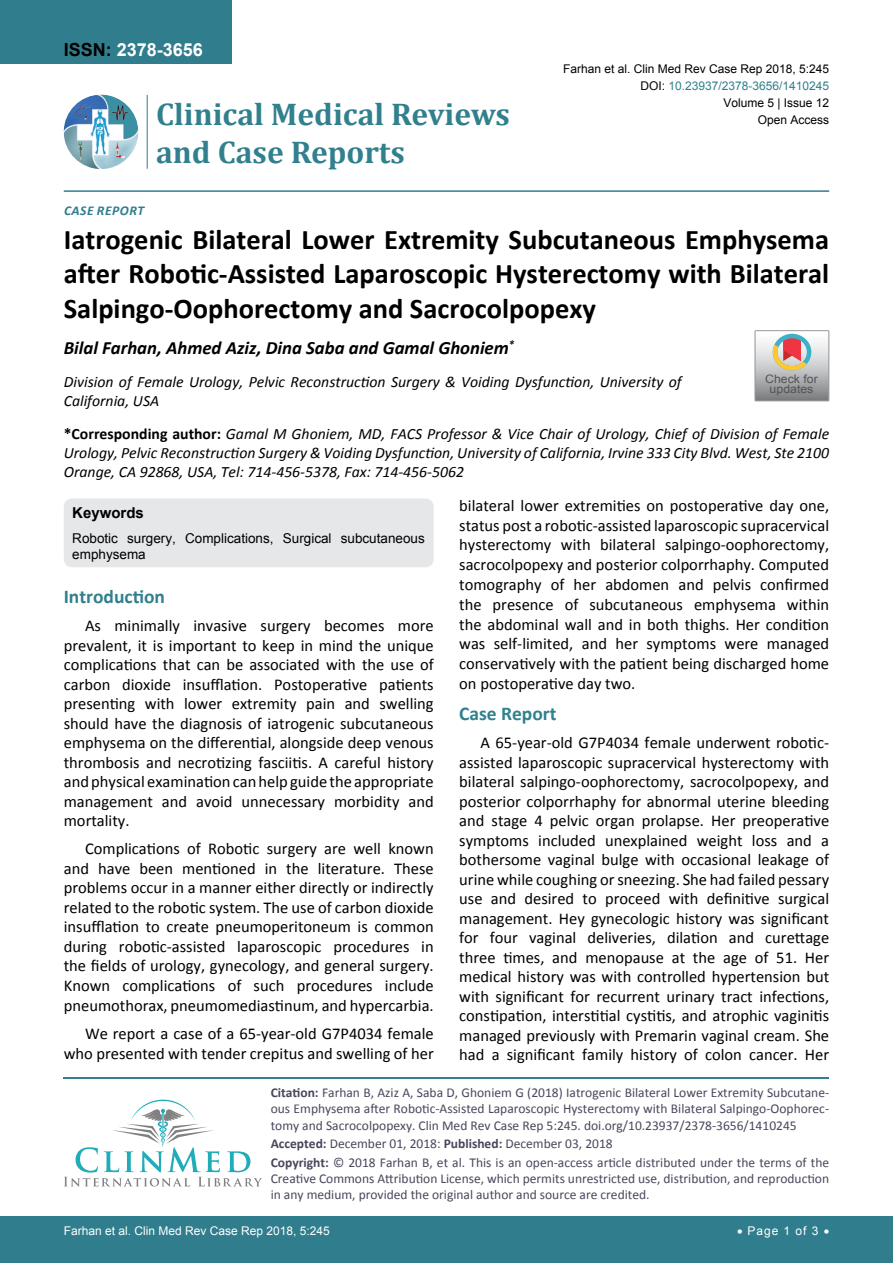
<style>
.page{position:relative;width:893px;height:1263px;background:#fff}
.page>*{position:absolute;margin:0;border:0;box-sizing:border-box;transform-origin:0 0}
.t1{font:700 31.5px "Cambria";color:#30808d}
.t2{font:700 28.5px/34.5px "Calibri";color:#000;text-align:justify}
.t3{font:700 19.5px "Calibri";color:#30808d}
.t4{font:italic 700 18.75px "Calibri";color:#000}
.t5{font:700 18px "Arial";color:#fff}
.t6{font:16.5px/19.5px "Calibri";color:#000;text-align:justify}
.t7{font:italic 15.75px/18.9px "Calibri";color:#000}
.t8{font:700 15px "Arial";color:#000}
.t9{font:13.5px/16.2px "Calibri";color:#47475c}
.t10{font:13.5px/16.2px "Arial";color:#000}
.t11{font:italic 700 13.5px "Calibri";letter-spacing:.04em;color:#307d8d}
.t12{font:12px "Arial";color:#000}
.t13{font:12px "Arial";color:#fff}
.t14{font:12px "Arial";color:#30808d}
.t15{font:11.7px/10.1px "Arial";color:#535353;text-align:center;scale:1.06 1}
.s1{color:#000}
.s2{font-weight:700;font-style:normal}
.s3{font-weight:700}
</style>
<div class="page">
<hr style="left:64px;top:1077px;width:765px;height:1px;background:#30808d">
<svg style="left:64px;top:1100px;width:198px;height:86px"></svg>
<div style="left:0;top:0;width:231px;height:64px;background:#307d8d"></div>
<hr style="left:64px;top:190px;width:765px;height:2px;background:#307d8d">
<div style="left:0;top:1217px;width:893px;height:46px;background:#307d8d"></div>
<img style="left:64px;top:95px;width:74px;height:74px;border-radius:37px">
<hr style="left:147px;top:95px;width:1px;height:74px;background:#307d8d">
<div style="left:64px;top:498px;width:370px;height:69px;background:#e6e7e8;border-radius:9px"></div>
<svg style="left:755px;top:331px;width:74px;height:70px;background:#bdb6b3"></svg>
<p class="t5" style="left:64px;top:38px;width:141px"><span class="s1">ISSN:</span> 2378-3656</p>
<h1 class="t1" style="left:156px;top:92px;width:355px">Clinical Medical Reviews</h1>
<h1 class="t1" style="left:156px;top:130px;width:250px">and Case Reports</h1>
<p class="t11" style="left:64px;top:202px;width:82px">Case Repor t</p>
<p class="t12" style="left:563px;top:60px;width:268px">Farhan et al. Clin Med Rev Case Rep 2018, 5:245</p>
<p class="t12" style="left:723px;top:95px;width:107px">Volume 5 | Issue 12</p>
<p class="t14" style="left:640px;top:78px;width:190px"><span class="s1">DOI:</span> 10.23937/2378-3656/1410245</p>
<p class="t12" style="left:758px;top:112px;width:73px">Open Access</p>
<h2 class="t2" style="left:64px;top:222px;width:767px">Iatrogenic Bilateral Lower Extremity Subcutaneous Emphysema after Robotic-Assisted Laparoscopic Hysterectomy with Bilateral Salpingo-Oophorectomy and Sacrocolpopexy</h2>
<p class="t4" style="left:64px;top:336px;width:452px">Bilal Farhan, Ahmed Aziz, Dina Saba and Gamal Ghoniem<sup>*</sup></p>
<p class="t7" style="left:64px;top:372px;width:619px">Division of Female Urology, Pelvic Reconstruction Surgery &amp; Voiding Dysfunction, University of<br>California, USA</p>
<p class="t15" style="left:765px;top:374px;width:51px">Check for updates</p>
<p class="t7" style="left:64px;top:424px;width:767px;text-align:justify"><span class="s2">*Corresponding author:</span> Gamal M Ghoniem, MD, FACS Professor &amp; Vice Chair of Urology, Chief of Division of Female Urology, Pelvic Reconstruction Surgery &amp; Voiding Dysfunction, University of California, Irvine 333 City Blvd. West, Ste 2100<br>Orange, CA 92868, USA, Tel: 714-456-5378, Fax: 714-456-5062</p>
<p class="t8" style="left:72px;top:503px;width:73px">Keywords</p>
<p class="t10" style="left:72px;top:530px;width:354px">Robotic surgery, Complications, Surgical subcutaneous emphysema</p>
<p class="t3" style="left:64px;top:584px;width:103px">Introduction</p>
<p class="t6" style="left:64px;top:616px;width:371px;text-indent:21px">As minimally invasive surgery becomes more prevalent, it is important to keep in mind the unique complications that can be associated with the use of carbon dioxide insufflation. Postoperative patients presenting with lower extremity pain and swelling should have the diagnosis of iatrogenic subcutaneous emphysema on the differential, alongside deep venous thrombosis and necrotizing fasciitis. A careful history and physical examination can help guide the appropriate management and avoid unnecessary morbidity and mortality.</p>
<p class="t6" style="left:64px;top:839px;width:371px;text-indent:21px">Complications of Robotic surgery are well known and have been mentioned in the literature. These problems occur in a manner either directly or indirectly related to the robotic system. The use of carbon dioxide insufflation to create pneumoperitoneum is common during robotic-assisted laparoscopic procedures in the fields of urology, gynecology, and general surgery.<br>Known complications of such procedures include pneumothorax, pneumomediastinum, and hypercarbia.</p>
<p class="t6" style="left:64px;top:1023px;width:371px;text-align:right">We report a case of a 65-year-old G7P4034 female who presented with tender crepitus and swelling of her</p>
<p class="t6" style="left:459px;top:495px;width:371px">bilateral lower extremities on postoperative day one, status post a robotic-assisted laparoscopic supracervical hysterectomy with bilateral salpingo-oophorectomy, sacrocolpopexy and posterior colporrhaphy. Computed tomography of her abdomen and pelvis confirmed the presence of subcutaneous emphysema within the abdominal wall and in both thighs. Her condition was self-limited, and her symptoms were managed conservatively with the patient being discharged home on postoperative day two.</p>
<p class="t3" style="left:459px;top:701px;width:99px">Case Report</p>
<p class="t6" style="left:459px;top:733px;width:371px;text-indent:21px">A 65-year-old G7P4034 female underwent robotic&shy;assisted laparoscopic supracervical hysterectomy with bilateral salpingo-oophorectomy, sacrocolpopexy, and posterior colporrhaphy for abnormal uterine bleeding and stage 4 pelvic organ prolapse. Her preoperative symptoms included unexplained weight loss and a bothersome vaginal bulge with occasional leakage of urine while coughing or sneezing. She had failed pessary use and desired to proceed with definitive surgical management. Hey gynecologic history was significant for four vaginal deliveries, dilation and curettage three times, and menopause at the age of 51. Her medical history was with controlled hypertension but with significant for recurrent urinary tract infections, constipation, interstitial cystitis, and atrophic vaginitis managed previously with Premarin vaginal cream. She had a significant family history of colon cancer. Her</p>
<p class="t9" style="left:271px;top:1084px;width:560px;text-align:justify"><span class="s3">Citation:</span> Farhan B, Aziz A, Saba D, Ghoniem G (2018) Iatrogenic Bilateral Lower Extremity Subcutane&shy;ous Emphysema after Robotic-Assisted Laparoscopic Hysterectomy with Bilateral Salpingo-Oophorec&shy;tomy and Sacrocolpopexy. Clin Med Rev Case Rep 5:245. doi.org/10.23937/2378-3656/1410245</p>
<p class="t9" style="left:271px;top:1134px;width:560px;line-height:18.6px"><span class="s3">Accepted:</span> December 01, 2018: <span class="s3">Published:</span> December 03, 2018<br><span class="s3">Copyright:</span> © 2018 Farhan B, et al. This is an open-access article distributed under the terms of the</p>
<p class="t9" style="left:271px;top:1170px;width:560px">Creative Commons Attribution License, which permits unrestricted use, distribution, and reproduction in any medium, provided the original author and source are credited.</p>
<p class="t13" style="left:64px;top:1223px;width:268px">Farhan et al. Clin Med Rev Case Rep 2018, 5:245</p>
<p class="t13" style="left:737px;top:1223px;width:94px">• Page 1 of 3 •</p>
</div>
